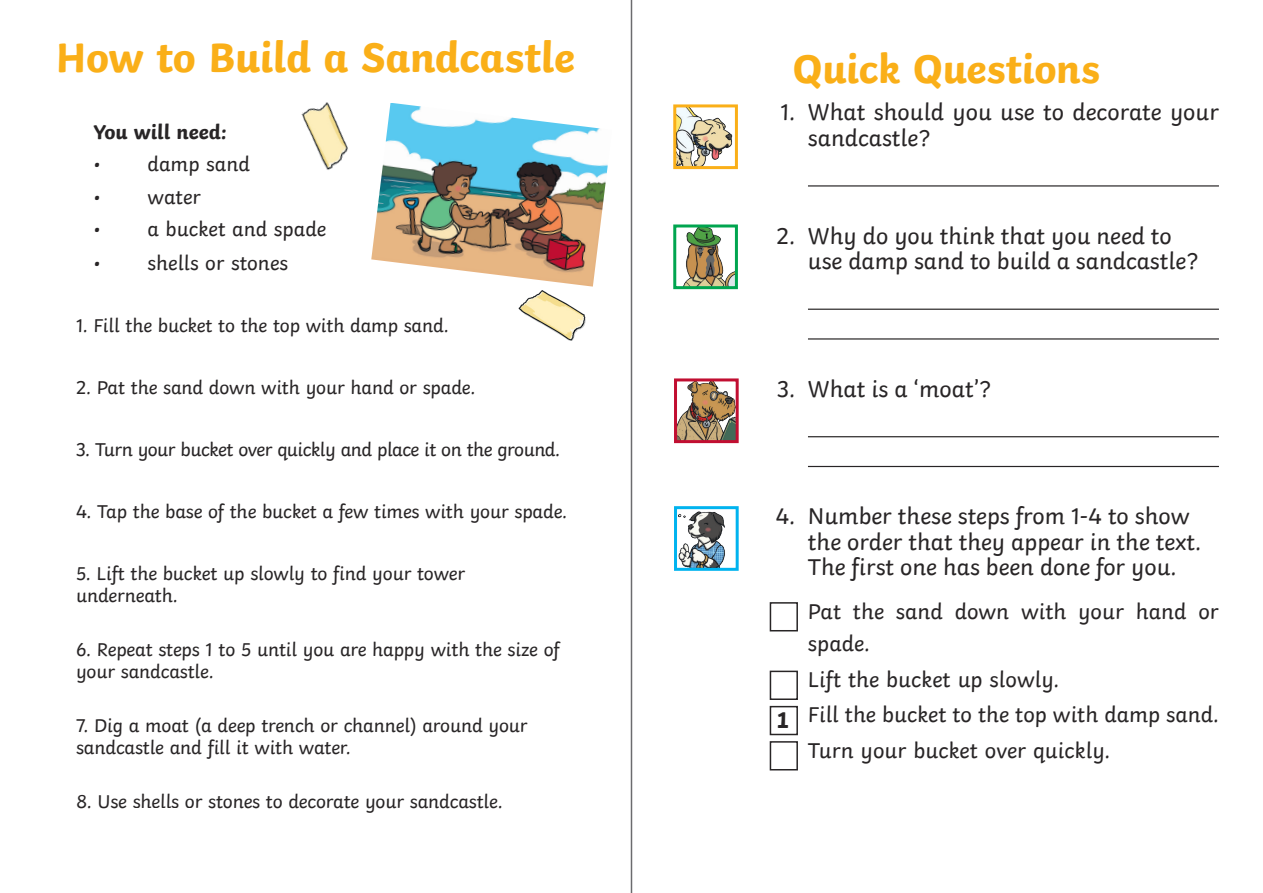
<style>
.page{position:relative;width:1263px;height:893px;background:#fff}
.page>*{position:absolute;margin:0;border:0;box-sizing:border-box;transform-origin:0 0}
.Heading_1{font:700 43.5px "Twinkl";letter-spacing:-.005em;color:#faaf18}
.Heading_1-2{font:700 42px "Twinkl";letter-spacing:-.01em;color:#faaf18}
.t1{font:24px/25.5px "Twinkl";color:#282526}
.KS1_Body_Copy{font:700 24px "Twinkl";color:#282526}
.Multiple_Choice{font:22.5px/31.5px "Twinkl";color:#282526}
.Aim{font:21px "Twinkl";color:#282526}
.Aim-2{font:700 21px "Twinkl";color:#282526}
.Aim-3{font:19.5px/22.5px "Twinkl";letter-spacing:-.01em;color:#282526}
.Aim-4{font:19.5px "Twinkl";letter-spacing:-.03em;color:#282526}
</style>
<div class="page">
<hr style="left:631px;top:0;width:1px;height:893px;background:#6b6b6e">
<img style="left:677px;top:108px;width:56px;height:57px">
<div style="left:673px;top:104px;width:65px;height:65px;border:3px solid #faaf18"></div>
<img style="left:683px;top:228px;width:51px;height:57px">
<div style="left:673px;top:224px;width:65px;height:65px;border:3px solid #00a54f"></div>
<img style="left:678px;top:382px;width:57px;height:57px">
<div style="left:674px;top:378px;width:65px;height:65px;border:3px solid #c10e31"></div>
<img style="left:678px;top:511px;width:47px;height:56px">
<div style="left:674px;top:506px;width:65px;height:65px;border:3px solid #00b3ef"></div>
<img style="left:371px;top:103px;width:237px;height:184px">
<img style="left:301px;top:102px;width:47px;height:68px">
<hr style="left:808px;top:185px;width:411px;height:2px;background:#282526">
<hr style="left:808px;top:309px;width:411px;height:1px;background:#282526">
<hr style="left:808px;top:338px;width:411px;height:2px;background:#282526">
<hr style="left:808px;top:436px;width:411px;height:1px;background:#282526">
<hr style="left:808px;top:466px;width:411px;height:1px;background:#282526">
<div style="left:770px;top:602px;width:28px;height:29px;background:#fff;border:2px solid #282526"></div>
<div style="left:770px;top:671px;width:28px;height:29px;background:#fff;border:2px solid #282526"></div>
<div style="left:770px;top:706px;width:28px;height:29px;background:#fff;border:2px solid #282526"></div>
<div style="left:770px;top:741px;width:28px;height:29px;background:#fff;border:2px solid #282526"></div>
<img style="left:518px;top:291px;width:68px;height:50px">
<p class="Heading_1" style="left:56px;top:22px;width:521px">How to Build a Sandcastle</p>
<p class="Heading_1-2" style="left:792px;top:34px;width:309px">Quick Questions</p>
<p class="Aim-2" style="left:94px;top:114px;width:135px">You will need:</p>
<p class="Aim" style="left:94px;top:148px;width:158px">• damp sand</p>
<p class="Aim" style="left:94px;top:180px;width:109px">• water</p>
<p class="Aim" style="left:94px;top:213px;width:234px">• a bucket and spade</p>
<p class="Aim" style="left:94px;top:247px;width:196px">• shells or stones</p>
<p class="t1" style="left:808px;top:97px;width:412px;text-indent:-28px">1. What should you use to decorate your sandcastle?</p>
<p class="t1" style="left:808px;top:221px;width:392px;text-indent:-32px">2. Why do you think that you need to use damp sand to build a sandcastle?</p>
<p class="Aim-3" style="left:76px;top:312px;width:374px">1. Fill the bucket to the top with damp sand.</p>
<p class="Aim-3" style="left:76px;top:374px;width:401px">2. Pat the sand down with your hand or spade.</p>
<p class="Aim-4" style="left:76px;top:434px;width:485px">3. Turn your bucket over quickly and place it on the ground.</p>
<p class="Aim-3" style="left:76px;top:498px;width:493px">4. Tap the base of the bucket a few times with your spade.</p>
<p class="Aim-3" style="left:76px;top:560px;width:391px">5. Lift the bucket up slowly to find your tower underneath.</p>
<p class="Aim-3" style="left:76px;top:636px;width:485px">6. Repeat steps 1 to 5 until you are happy with the size of your sandcastle.</p>
<p class="Aim-3" style="left:76px;top:712px;width:453px">7. Dig a moat (a deep trench or channel) around your sandcastle and fill it with water.</p>
<p class="Aim-3" style="left:76px;top:788px;width:428px">8. Use shells or stones to decorate your sandcastle.</p>
<p class="t1" style="left:777px;top:374px;width:215px">3. What is a ‘moat’?</p>
<p class="t1" style="left:808px;top:501px;width:395px;text-indent:-32px">4. Number these steps from 1-4 to show the order that they appear in the text.<br>The first one has been done for you.</p>
<p class="Multiple_Choice" style="left:808px;top:594px;width:412px">Pat the sand down with your hand or spade.</p>
<p class="Multiple_Choice" style="left:808px;top:661px;width:253px">Lift the bucket up slowly.</p>
<p class="Multiple_Choice" style="left:808px;top:697px;width:413px">Fill the bucket to the top with damp sand.</p>
<p class="Multiple_Choice" style="left:808px;top:733px;width:304px">Turn your bucket over quickly.</p>
<p class="KS1_Body_Copy" style="left:775px;top:700px;width:16px">1</p>
</div>
